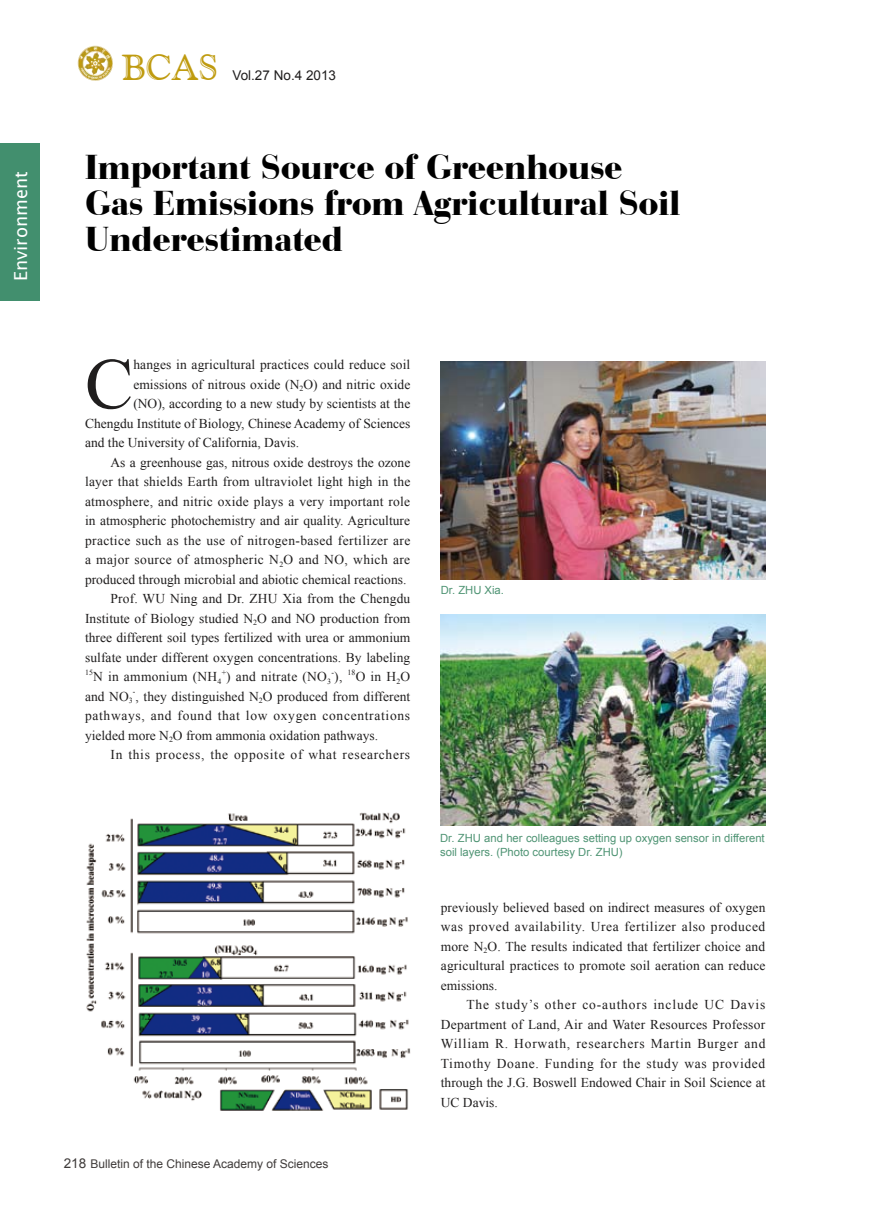
<style>
.page{position:relative;width:893px;height:1212px;background:#fff}
.page>*{position:absolute;margin:0;border:0;box-sizing:border-box;transform-origin:0 0}
.t1{font:72.45px "Times New Roman";color:#201e1e}
.t2{font:900 36px/36px "Bauer Bodoni BT";color:#000}
.t3{font:36px "Goudy Handtooled BT";color:#bf9b0f}
.t4{font:18px "Lucida Sans";color:#fff}
.t5{font:13.5px/19.5px "Times New Roman";letter-spacing:.005em;color:#201e1e;text-align:justify}
.t6{font:13.5px/19.5px "Times New Roman";letter-spacing:.05em;color:#201e1e}
.t7{font:13.5px "Times New Roman";letter-spacing:.03em;color:#201e1e}
.t8{font:13.5px "Arial";color:#201e1e}
.t9{font:12px "Arial";color:#3f3b3a}
.t10{font:11.25px/13.5px "Arial";color:#4f9474}
.t11{font:7.8px "Times New Roman";color:#201e1e}
.s1{font-size:13.5px}
</style>
<div class="page">
<img style="left:78px;top:46px;width:35px;height:35px">
<img style="left:441px;top:614px;width:325px;height:212px">
<img style="left:441px;top:362px;width:325px;height:217px">
<img style="left:86px;top:812px;width:325px;height:299px">
<div style="left:0;top:144px;width:39px;height:157px;background:#428f6e"></div>
<h3 class="t4" style="left:10px;top:281px;width:111px;rotate:-90deg">Environment</h3>
<h2 class="t3" style="left:122px;top:45px;width:98px">BCAS</h2>
<p class="t8" style="left:232px;top:66px;width:105px">Vol.27 No.4 2013</p>
<h2 class="t2" style="left:85px;top:148px;width:597px">Important Source of Greenhouse<br>Gas Emissions from Agricultural Soil<br>Underestimated</h2>
<h1 class="t1" style="left:85px;top:335px;width:50px">C</h1>
<p class="t5" style="left:133px;top:355px;width:278px">hanges in agricultural practices could reduce soil</p>
<p class="t5" style="left:133px;top:374px;width:278px">emissions of nitrous oxide (N<sub>2</sub>O) and nitric oxide</p>
<p class="t5" style="left:133px;top:394px;width:278px">(NO), according to a new study by scientists at the</p>
<p class="t5" style="left:85px;top:413px;width:327px">Chengdu Institute of Biology, Chinese Academy of Sciences</p>
<p class="t5" style="left:85px;top:433px;width:216px">and the University of California, Davis.</p>
<p class="t5" style="left:111px;top:452px;width:301px">As a greenhouse gas, nitrous oxide destroys the ozone</p>
<p class="t5" style="left:85px;top:472px;width:327px">layer that shields Earth from ultraviolet light high in the</p>
<p class="t5" style="left:85px;top:491px;width:327px">atmosphere, and nitric oxide plays a very important role</p>
<p class="t5" style="left:85px;top:511px;width:327px">in atmospheric photochemistry and air quality. Agriculture</p>
<p class="t7" style="left:85px;top:531px;width:327px">practice such as the use of nitrogen-based fertilizer are</p>
<p class="t7" style="left:85px;top:550px;width:327px">a major source of atmospheric N<sub>2</sub>O and NO, which are</p>
<p class="t5" style="left:85px;top:569px;width:323px">produced through microbial and abiotic chemical reactions.</p>
<p class="t5" style="left:111px;top:589px;width:301px">Prof. WU Ning and Dr. ZHU Xia from the Chengdu</p>
<p class="t5" style="left:85px;top:608px;width:327px">Institute of Biology studied N<sub>2</sub>O and NO production from</p>
<p class="t5" style="left:85px;top:628px;width:327px">three different soil types fertilized with urea or ammonium</p>
<p class="t5" style="left:85px;top:647px;width:327px">sulfate under different oxygen concentrations. By labeling</p>
<p class="t11" style="left:85px;top:667px;width:10px">15</p>
<p class="t5" style="left:93px;top:667px;width:251px">N in ammonium (NH<sub>4</sub> ) and nitrate (NO<sub>3</sub> ),</p>
<p class="t11" style="left:222px;top:667px;width:6px">+</p>
<p class="t11" style="left:331px;top:667px;width:4px">-</p>
<p class="t11" style="left:347px;top:667px;width:10px">18</p>
<p class="t5" style="left:85px;top:667px;width:327px;text-align:right">O in H<sub>2</sub>O<br>and NO<sub>3</sub> , they distinguished N<sub>2</sub>O produced from different</p>
<p class="t11" style="left:133px;top:686px;width:4px">-</p>
<p class="t6" style="left:85px;top:706px;width:327px">pathways, and found that low oxygen concentrations yielded more N<sub>2</sub>O from ammonia oxidation pathways.</p>
<p class="t6" style="left:111px;top:745px;width:301px">In this process, the opposite of what researchers</p>
<p class="t9" style="left:64px;top:1156px;width:266px"><span class="s1">218</span> Bulletin of the Chinese Academy of Sciences</p>
<p class="t10" style="left:441px;top:584px;width:65px">Dr. ZHU Xia.</p>
<p class="t10" style="left:440px;top:831px;width:326px">Dr. ZHU and her colleagues setting up oxygen sensor in different soil layers. (Photo courtesy Dr. ZHU)</p>
<p class="t5" style="left:441px;top:897px;width:326px">previously believed based on indirect measures of oxygen was proved availability. Urea fertilizer also produced more N<sub>2</sub>O. The results indicated that fertilizer choice and agricultural practices to promote soil aeration can reduce emissions.</p>
<p class="t5" style="left:441px;top:995px;width:326px;text-indent:26px">The study’s other co-authors include UC Davis Department of Land, Air and Water Resources Professor William R. Horwath, researchers Martin Burger and Timothy Doane. Funding for the study was provided through the J.G. Boswell Endowed Chair in Soil Science at UC Davis.</p>
</div>
